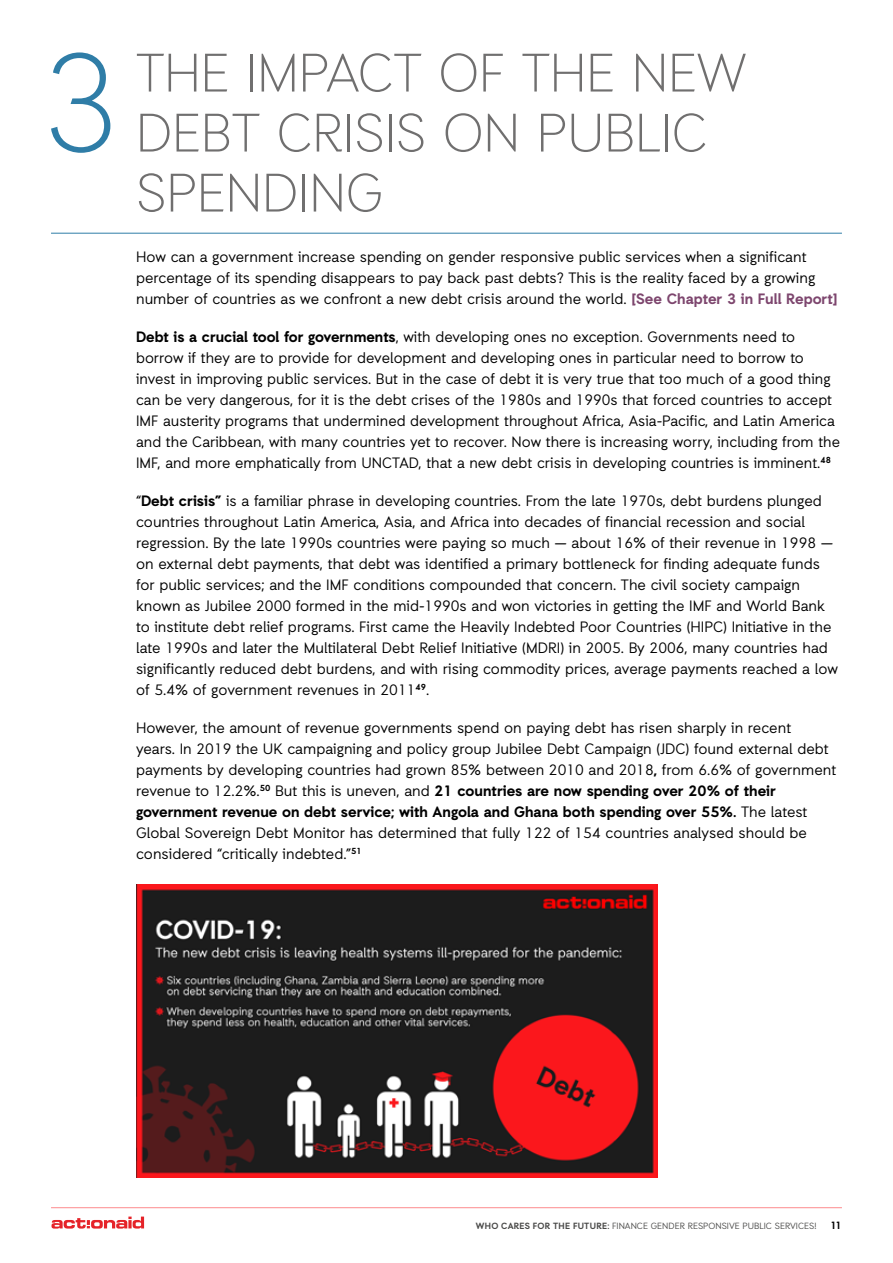
<style>
.page{position:relative;width:893px;height:1263px;background:#fff}
.page>*{position:absolute;margin:0;border:0;box-sizing:border-box;transform-origin:0 0}
.t1{font:300 139.65px "Auxilia";color:#2f7da7}
.t2{font:300 54px/60px "Auxilia";color:#706f6f}
.t3{font:15px/21px "Auxilia";color:#000}
.t4{font:700 10.5px "Auxilia";color:#000}
.t5{font:9px "Auxilia";color:#4a4a49}
.s1{font-weight:700;color:#7d466e}
.s2{font-weight:700}
</style>
<div class="page">
<hr style="left:51px;top:233px;width:791px;height:1px;background:#2f7da7">
<img style="left:136px;top:884px;width:522px;height:294px">
<hr style="left:51px;top:1207px;width:791px;height:1px;background:#fd8b8e">
<svg style="left:52px;top:1216px;width:92px;height:12px"></svg>
<h1 class="t1" style="left:42px;top:18px;width:80px">3</h1>
<h2 class="t2" style="left:136px;top:41px;width:612px">THE IMPACT OF THE NEW<br>DEBT CRISIS ON PUBLIC<br>SPENDING</h2>
<p class="t3" style="left:136px;top:246px;width:703px">How can a government increase spending on gender responsive public services when a significant percentage of its spending disappears to pay back past debts? This is the reality faced by a growing number of countries as we confront a new debt crisis around the world. <span class="s1">[See Chapter 3 in Full Report]</span></p>
<p class="t3" style="left:136px;top:326px;width:705px"><span class="s2">Debt is a crucial tool for governments</span>, with developing ones no exception. Governments need to borrow if they are to provide for development and developing ones in particular need to borrow to invest in improving public services. But in the case of debt it is very true that too much of a good thing can be very dangerous, for it is the debt crises of the 1980s and 1990s that forced countries to accept IMF austerity programs that undermined development throughout Africa, Asia-Pacific, and Latin America and the Caribbean, with many countries yet to recover. Now there is increasing worry, including from the IMF, and more emphatically from UNCTAD, that a new debt crisis in developing countries is imminent.<sup>48</sup></p>
<p class="t3" style="left:136px;top:490px;width:703px">“<span class="s2">Debt crisis”</span> is a familiar phrase in developing countries. From the late 1970s, debt burdens plunged countries throughout Latin America, Asia, and Africa into decades of financial recession and social regression. By the late 1990s countries were paying so much — about 16% of their revenue in 1998 — on external debt payments, that debt was identified a primary bottleneck for finding adequate funds for public services; and the IMF conditions compounded that concern. The civil society campaign known as Jubilee 2000 formed in the mid-1990s and won victories in getting the IMF and World Bank to institute debt relief programs. First came the Heavily Indebted Poor Countries (HIPC) Initiative in the late 1990s and later the Multilateral Debt Relief Initiative (MDRI) in 2005. By 2006, many countries had significantly reduced debt burdens, and with rising commodity prices, average payments reached a low of 5.4% of government revenues in 2011<sup>49</sup>.</p>
<p class="t3" style="left:136px;top:717px;width:702px">However, the amount of revenue governments spend on paying debt has risen sharply in recent<br>years. In 2019 the UK campaigning and policy group Jubilee Debt Campaign (JDC) found external debt payments by developing countries had grown 85% between 2010 and 2018<span class="s2">,</span> from 6.6% of government revenue to 12.2%.<sup>50</sup> But this is uneven, and <span class="s2">21 countries are now spending over 20% of their government revenue on debt service; with Angola and Ghana both spending over 55%.</span> The latest Global Sovereign Debt Monitor has determined that fully 122 of 154 countries analysed should be considered “critically indebted.”<sup>51</sup></p>
<p class="t5" style="left:476px;top:1220px;width:342px"><span class="s2">WHO CARES FOR THE FUTURE:</span> FINANCE GENDER RESPONSIVE PUBLIC SERVICES!</p>
<p class="t4" style="left:830px;top:1219px;width:13px">11</p>
</div>
